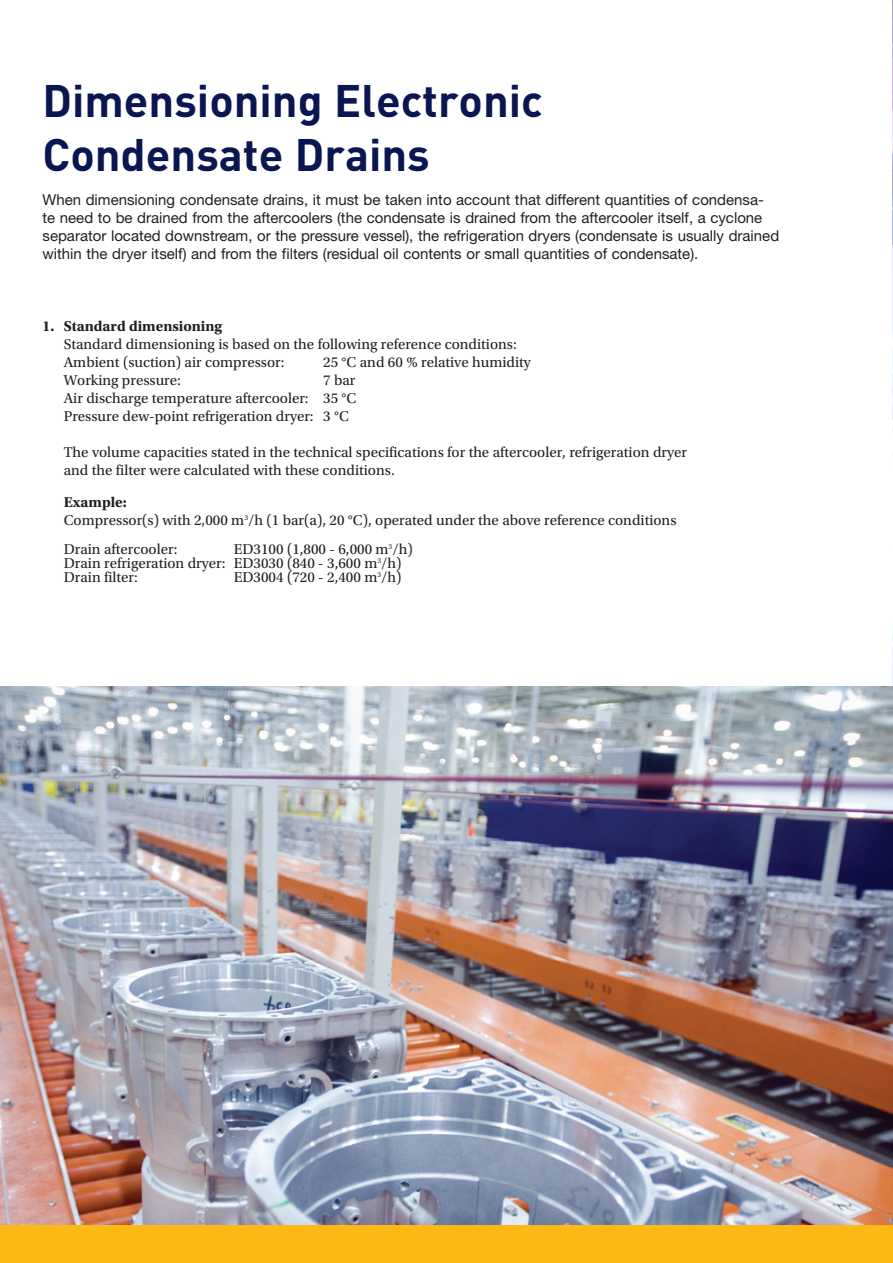
<style>
.page{position:relative;width:893px;height:1263px;background:#fff}
.page>*{position:absolute;margin:0;border:0;box-sizing:border-box;transform-origin:0 0}
.t1{font:700 45px/54px "DINOT";color:#091651}
.t2{font:15px/18px "Utopia Std";color:#231f20}
.t3{font:15px/18px "Helvetica Neue LT Std";color:#231f20}
.t4{font:700 15px "Utopia Std";color:#231f20}
.s1{font-weight:700}
</style>
<div class="page">
<img style="left:892px;top:0;width:1px;height:246px">
<img style="left:892px;top:246px;width:1px;height:441px">
<div style="left:0;top:1225px;width:893px;height:38px;background:#fcb814"></div>
<img style="left:0;top:687px;width:893px;height:538px">
<h1 class="t1" style="left:43px;top:72px;width:502px">Dimensioning Electronic<br>Condensate Drains</h1>
<p class="t3" style="left:43px;top:191px;width:738px">When dimensioning condensate drains, it must be taken into account that different quantities of condensa&shy;te need to be drained from the aftercoolers (the condensate is drained from the aftercooler itself, a cyc lone separator located downstream, or the pressure vessel), the refrigeration dryers (condensate is usually drained within the dryer itself) and from the filters (residual oil contents or small quantities of condensate).</p>
<p class="t4" style="left:43px;top:318px;width:181px">1. Standard dimensioning</p>
<p class="t2" style="left:64px;top:335px;width:455px">Standard dimensioning is based on the following reference conditions:<br>Ambient (suction) air compressor:</p>
<p class="t2" style="left:323px;top:353px;width:209px">25 °C and 60 % relative humidity</p>
<p class="t2" style="left:64px;top:371px;width:119px">Working pressure:</p>
<p class="t2" style="left:64px;top:371px;width:294px;text-align:justify;text-indent:259px">7 bar Air discharge temperature aftercooler: 35 °C Pressure dew-point refrigeration dryer: 3 °C</p>
<p class="t2" style="left:64px;top:443px;width:625px">The volume capacities stated in the technical specifications for the aftercooler, refrigeration dryer and the filter were calculated with these conditions.</p>
<p class="t2" style="left:64px;top:494px;width:614px"><span class="s1">Example:<br></span>Compressor(s) with 2,000 m<sup>3</sup>/h (1 bar(a), 20 °C), operated under the above reference conditions</p>
<p class="t2" style="left:64px;top:540px;width:115px">Drain aftercooler:</p>
<p class="t2" style="left:64px;top:542px;width:350px;line-height:14.2px;text-indent:170px">ED3100 (1,800 - 6,000 m<sup>3</sup>/h)<br>Drain refrigeration dryer: ED3030 (840 - 3,600 m<sup>3</sup>/h)<br>Drain filter:</p>
<p class="t2" style="left:234px;top:569px;width:169px">ED3004 (720 - 2,400 m<sup>3</sup>/h)</p>
</div>
